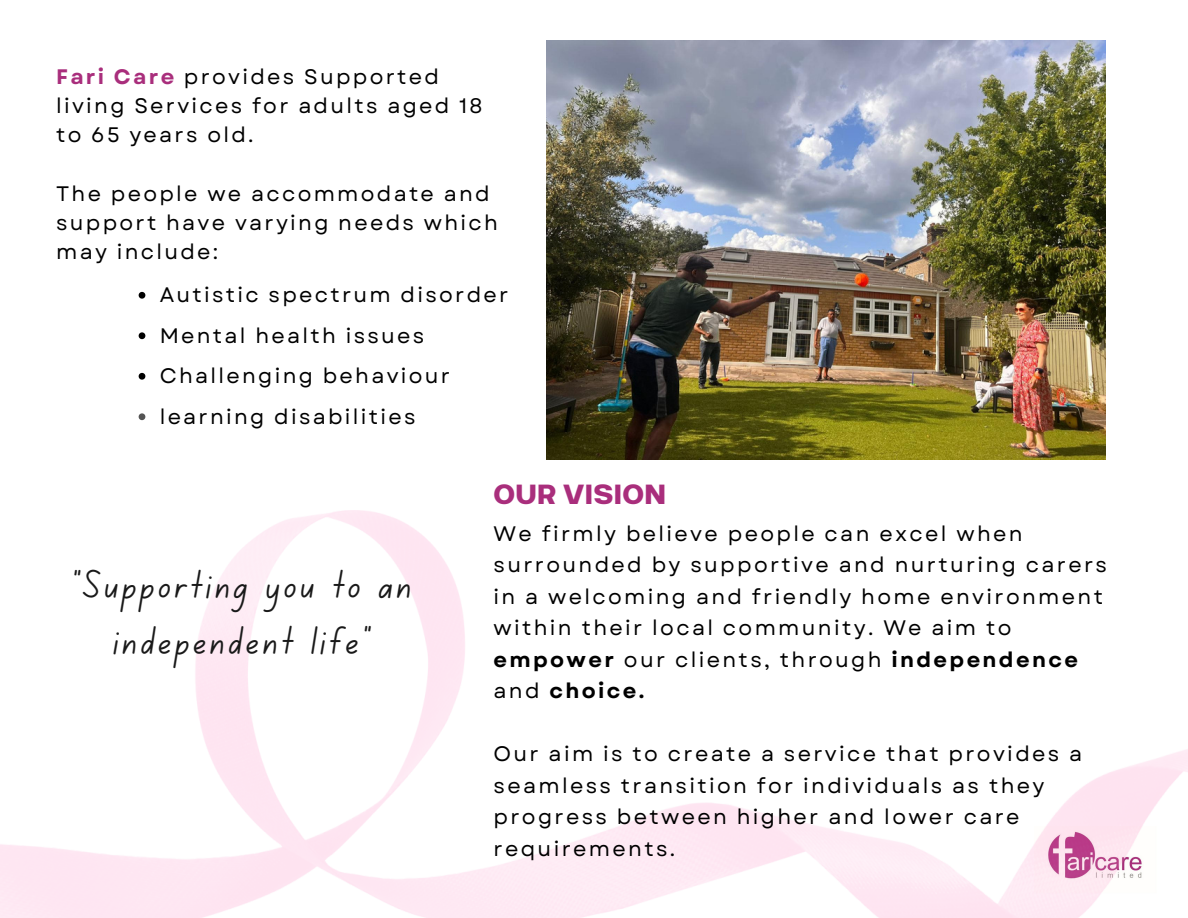
<style>
.page{position:relative;width:1188px;height:918px;background:#fff}
.page>*{position:absolute;margin:0;border:0;box-sizing:border-box;transform-origin:0 0}
.t1{font:40.5px/56.2px "Canva School Font";letter-spacing:.08em;color:#191919;text-align:center}
.t2{font:700 33.15px "Breul Grotesk A";letter-spacing:.01em;color:#a92e7c}
.t3{font:21px/31.5px "Garet";letter-spacing:.11em;color:#000}
.s1{font-weight:700;color:#a92e7c}
.s2{font-weight:700}
</style>
<div class="page">
<img style="left:0;top:511px;width:1188px;height:407px">
<img style="left:547px;top:41px;width:559px;height:418px">
<svg style="left:139px;top:292px;width:6px;height:7px"></svg>
<svg style="left:139px;top:332px;width:6px;height:7px"></svg>
<svg style="left:139px;top:373px;width:6px;height:7px"></svg>
<svg style="left:139px;top:413px;width:6px;height:7px"></svg>
<p class="t3" style="left:56px;top:62px;width:428px;line-height:29.2px"><span class="s1">Fari Care</span> provides Supported living Services for adults aged 18 to 65 years old.</p>
<p class="t3" style="left:56px;top:178px;width:435px">The people we accommodate and</p>
<p class="t3" style="left:56px;top:208px;width:443px;line-height:29.2px">support have varying needs which may include:</p>
<p class="t3" style="left:160px;top:279px;width:350px">Autistic spectrum disorder</p>
<p class="t3" style="left:160px;top:320px;width:266px">Mental health issues</p>
<p class="t3" style="left:160px;top:360px;width:292px">Challenging behaviour</p>
<p class="t3" style="left:160px;top:401px;width:257px">learning disabilities</p>
<p class="t1" style="left:72px;top:562px;width:341px">"Supporting you to an independent life"</p>
<p class="t2" style="left:494px;top:467px;width:174px">OUR VISION</p>
<p class="t3" style="left:494px;top:518px;width:615px">We firmly believe people can excel when surrounded by supportive and nurturing carers in a welcoming and friendly home environment within their local community. We aim to <span class="s2">empower</span> our clients, through <span class="s2">independence </span>and <span class="s2">choice.</span></p>
<p class="t3" style="left:494px;top:738px;width:590px">Our aim is to create a service that provides a seamless transition for individuals as they progress between higher and lower care requirements.</p>
</div>
